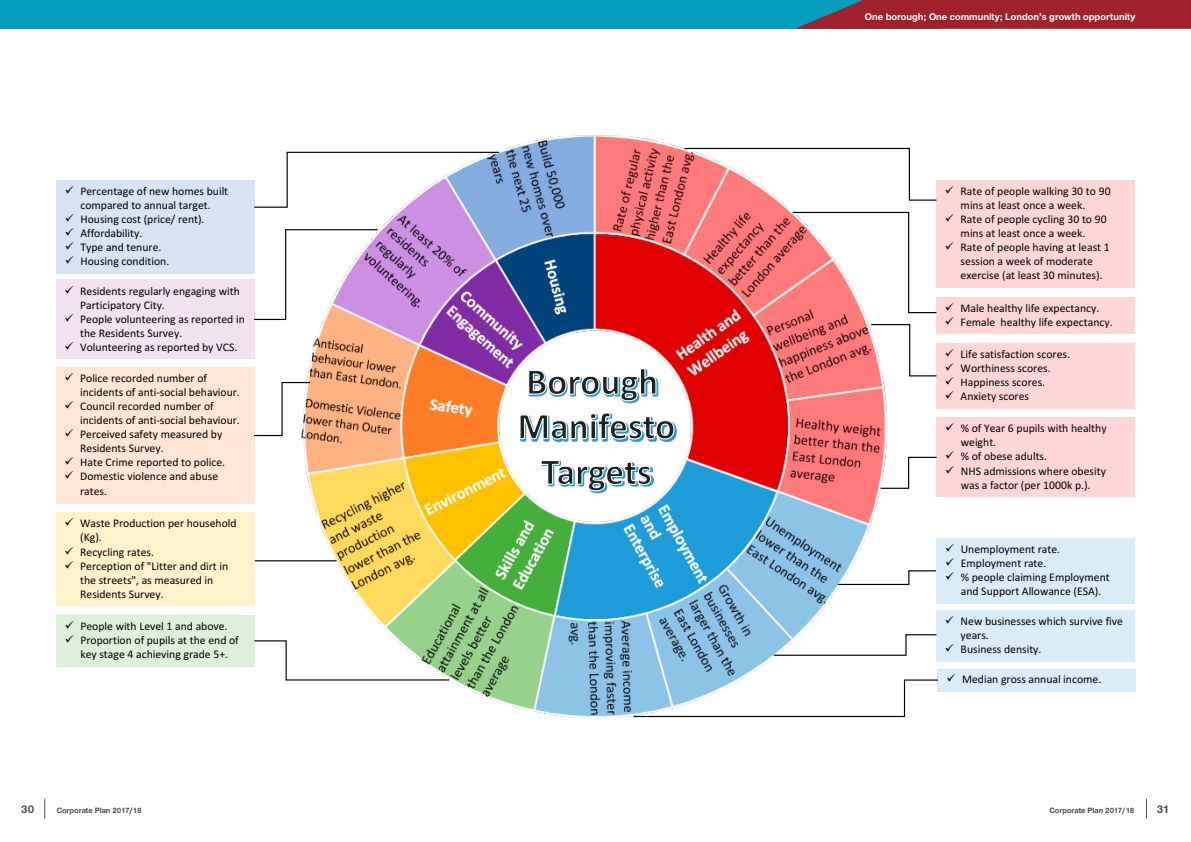
<style>
.page{position:relative;width:1191px;height:842px;background:#fff}
.page>*{position:absolute;margin:0;border:0;box-sizing:border-box;transform-origin:0 0}
.t1{font:11.7px/14px "Calibri";color:#000}
.t2{font:700 11.7px "Nimbus Sans Novus T";color:#4a4a49}
.t3{font:700 10px "Nimbus Sans Novus T";color:#fff}
.t4{font:700 8px "Nimbus Sans Novus T";color:#4a4a49}
</style>
<div class="page">
<svg style="left:45px;top:799px;width:1px;height:19px"></svg>
<svg style="left:1146px;top:799px;width:1px;height:19px"></svg>
<div style="left:0;top:0;width:941px;height:29px;background:#059ebd"></div>
<svg style="left:795px;top:0;width:396px;height:29px;background:#922c39"></svg>
<img style="left:142px;top:135px;width:908px;height:583px">
<div style="left:56px;top:367px;width:198px;height:136px;background:#ffe6d6"></div>
<svg style="left:254px;top:381px;width:57px;height:56px"></svg>
<div style="left:56px;top:513px;width:198px;height:93px;background:#fff3cb"></div>
<div style="left:56px;top:615px;width:198px;height:51px;background:#ddf0d9"></div>
<hr style="left:255px;top:560px;width:81px;height:1px;background:#000">
<img style="left:529px;top:368px;width:129px;height:37px">
<svg style="left:527px;top:367px;width:130px;height:35px"></svg>
<img style="left:519px;top:413px;width:158px;height:29px">
<svg style="left:518px;top:411px;width:157px;height:29px"></svg>
<img style="left:540px;top:461px;width:114px;height:34px">
<svg style="left:539px;top:459px;width:113px;height:33px"></svg>
<svg style="left:253px;top:640px;width:197px;height:41px"></svg>
<div style="left:56px;top:280px;width:198px;height:79px;background:#f3e2f0"></div>
<div style="left:56px;top:180px;width:198px;height:93px;background:#d7e4f4"></div>
<svg style="left:253px;top:151px;width:247px;height:57px"></svg>
<svg style="left:253px;top:229px;width:126px;height:92px"></svg>
<div style="left:938px;top:669px;width:198px;height:22px;background:#daecf8"></div>
<svg style="left:632px;top:679px;width:307px;height:39px"></svg>
<div style="left:936px;top:610px;width:198px;height:51px;background:#daecf8"></div>
<svg style="left:772px;top:634px;width:165px;height:22px"></svg>
<svg style="left:837px;top:570px;width:99px;height:16px"></svg>
<div style="left:936px;top:538px;width:198px;height:65px;background:#daecf8"></div>
<div style="left:936px;top:418px;width:198px;height:79px;background:#ffd6d6"></div>
<svg style="left:879px;top:456px;width:58px;height:33px"></svg>
<div style="left:936px;top:343px;width:198px;height:65px;background:#ffd6d6"></div>
<svg style="left:870px;top:323px;width:67px;height:54px"></svg>
<div style="left:936px;top:297px;width:198px;height:37px;background:#ffd6d6"></div>
<div style="left:936px;top:180px;width:198px;height:108px;background:#ffd6d6"></div>
<svg style="left:683px;top:147px;width:254px;height:54px"></svg>
<svg style="left:791px;top:211px;width:146px;height:103px"></svg>
<p class="t1" style="left:65px;top:183px;width:165px;text-align:center">✓ Percentage of new homes built compared to annual target.</p>
<p class="t1" style="left:65px;top:211px;width:141px">✓ Housing cost (price/ rent).</p>
<p class="t1" style="left:65px;top:225px;width:79px">✓ Affordability.</p>
<p class="t1" style="left:65px;top:239px;width:98px">✓ Type and tenure.</p>
<p class="t1" style="left:65px;top:253px;width:106px">✓ Housing condition.</p>
<p class="t1" style="left:80px;top:283px;width:161px;text-indent:-16px">✓ Residents regularly engaging with<br>Participatory City.</p>
<p class="t1" style="left:80px;top:311px;width:166px;text-indent:-16px">✓ People volunteering as reported in the Residents Survey.</p>
<p class="t1" style="left:64px;top:339px;width:174px">✓ Volunteering as reported by VCS.</p>
<p class="t1" style="left:80px;top:371px;width:161px;text-indent:-16px">✓ Police recorded number of incidents of anti-social behaviour.</p>
<p class="t1" style="left:80px;top:399px;width:161px;text-indent:-16px">✓ Council recorded number of incidents of anti-social behaviour.</p>
<p class="t1" style="left:80px;top:427px;width:144px;text-indent:-16px">✓ Perceived safety measured by<br>Residents Survey.</p>
<p class="t1" style="left:64px;top:455px;width:162px">✓ Hate Crime reported to police.</p>
<p class="t1" style="left:80px;top:469px;width:139px;text-indent:-16px">✓ Domestic violence and abuse rates.</p>
<p class="t1" style="left:80px;top:516px;width:158px;text-indent:-16px">✓ Waste Production per household (Kg).</p>
<p class="t1" style="left:64px;top:544px;width:91px">✓ Recycling rates.</p>
<p class="t1" style="left:80px;top:558px;width:150px;text-indent:-16px">✓ Perception of "Litter and dirt in the streets", as measured in<br>Residents Survey.</p>
<p class="t1" style="left:65px;top:619px;width:164px">✓ People with Level 1 and above.</p>
<p class="t1" style="left:65px;top:633px;width:176px;text-align:center">✓ Proportion of pupils at the end of key stage 4 achieving grade 5+.</p>
<p class="t3" style="left:865px;top:11px;width:272px">One borough; One community; London’s growth opportunity</p>
<p class="t1" style="left:960px;top:184px;width:151px;text-indent:-16px">✓ Rate of people walking 30 to 90 mins at least once a week.</p>
<p class="t1" style="left:945px;top:212px;width:163px;text-align:center">✓ Rate of people cycling 30 to 90 mins at least once a week.</p>
<p class="t1" style="left:960px;top:240px;width:151px;text-indent:-16px">✓ Rate of people having at least 1 session a week of moderate exercise (at least 30 minutes).</p>
<p class="t1" style="left:945px;top:301px;width:156px">✓ Male healthy life expectancy.</p>
<p class="t1" style="left:945px;top:315px;width:169px">✓ Female healthy life expectancy.</p>
<p class="t1" style="left:945px;top:347px;width:127px">✓ Life satisfaction scores.</p>
<p class="t1" style="left:945px;top:361px;width:107px">✓ Worthiness scores.</p>
<p class="t1" style="left:945px;top:375px;width:102px">✓ Happiness scores.</p>
<p class="t1" style="left:945px;top:389px;width:86px">✓ Anxiety scores</p>
<p class="t1" style="left:960px;top:421px;width:147px;text-indent:-16px">✓ % of Year 6 pupils with healthy weight.</p>
<p class="t1" style="left:945px;top:449px;width:104px">✓ % of obese adults.</p>
<p class="t1" style="left:945px;top:463px;width:162px;text-align:center">✓ NHS admissions where obesity was a factor (per 1000k p.).</p>
<p class="t1" style="left:945px;top:542px;width:117px">✓ Unemployment rate.</p>
<p class="t1" style="left:945px;top:556px;width:103px">✓ Employment rate.</p>
<p class="t1" style="left:960px;top:570px;width:150px;text-indent:-16px">✓ % people claiming Employment and Support Allowance (ESA).</p>
<p class="t1" style="left:960px;top:614px;width:164px;text-indent:-16px">✓ New businesses which survive five years.</p>
<p class="t1" style="left:945px;top:642px;width:98px">✓ Business density.</p>
<p class="t1" style="left:946px;top:672px;width:156px">✓ Median gross annual income.</p>
<p class="t2" style="left:21px;top:802px;width:15px">30</p>
<p class="t4" style="left:57px;top:805px;width:86px">Corporate Plan 2017/18</p>
<p class="t4" style="left:1049px;top:805px;width:86px">Corporate Plan 2017/18</p>
<p class="t2" style="left:1156px;top:802px;width:14px">31</p>
</div>
